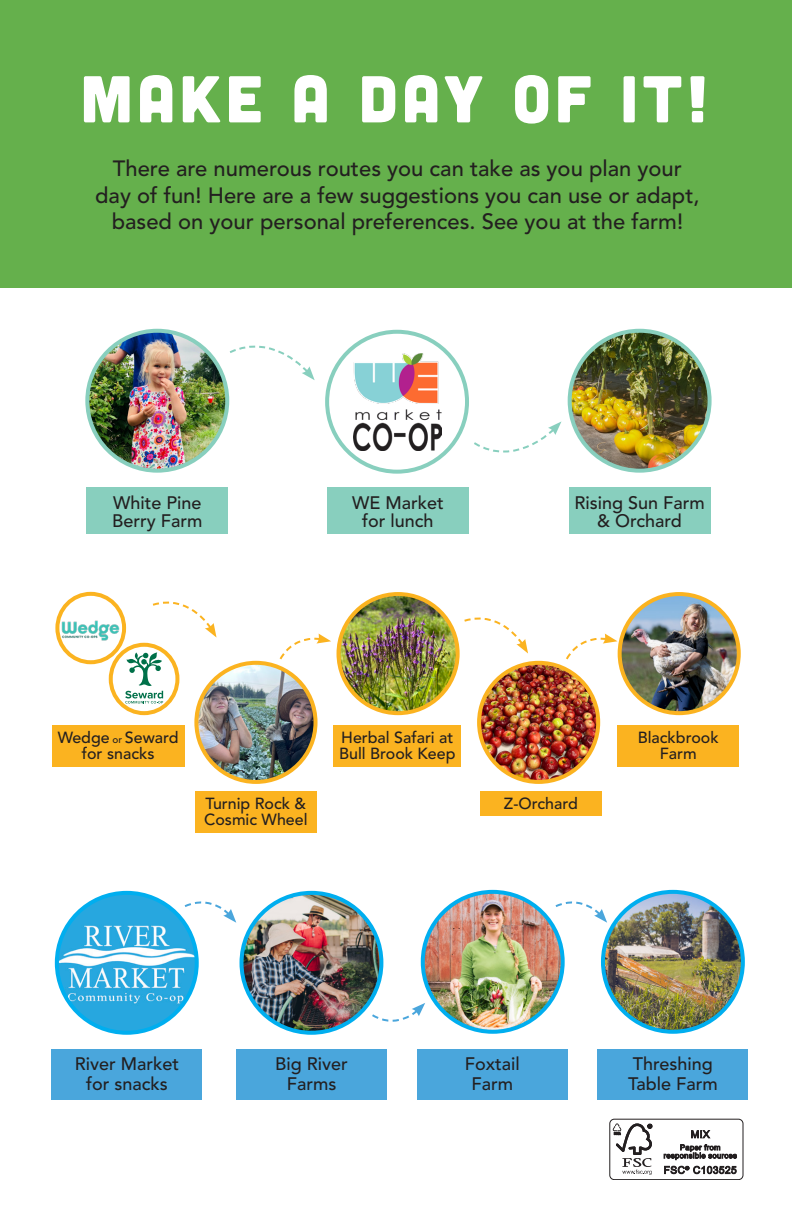
<style>
.page{position:relative;width:792px;height:1224px;background:#fff}
.page>*{position:absolute;margin:0;border:0;box-sizing:border-box;transform-origin:0 0}
.t1{font:66px "Cubano";letter-spacing:.06em;color:#fff}
.t2{font:500 22px/26.4px "Avenir LT Std";color:#231f20;text-align:center}
.t3{font:500 18px/18px "Avenir LT Std";color:#231f20}
.t4{font:500 16px/16px "Avenir LT Std";color:#231f20;text-align:center}
.s1{font-size:10px}
</style>
<div class="page">
<div style="left:0;top:0;width:792px;height:288px;background:#65b04c"></div>
<img style="left:87px;top:331px;width:140px;height:140px;border-radius:70px">
<div style="left:85px;top:329px;width:144px;height:144px;border:4px solid #88cfbe;border-radius:50%"></div>
<div style="left:86px;top:488px;width:142px;height:46px;background:#88cfbe"></div>
<div style="left:327px;top:488px;width:142px;height:46px;background:#88cfbe"></div>
<div style="left:569px;top:488px;width:142px;height:46px;background:#88cfbe"></div>
<svg style="left:229px;top:345px;width:86px;height:35px"></svg>
<svg style="left:474px;top:421px;width:87px;height:32px"></svg>
<img style="left:570px;top:331px;width:140px;height:140px;border-radius:70px">
<div style="left:568px;top:329px;width:144px;height:144px;border:4px solid #88cfbe;border-radius:50%"></div>
<img style="left:353px;top:353px;width:88px;height:97px">
<div style="left:325px;top:330px;width:144px;height:144px;border:4px solid #88cfbe;border-radius:50%"></div>
<svg style="left:553px;top:901px;width:54px;height:22px"></svg>
<svg style="left:182px;top:901px;width:54px;height:22px"></svg>
<svg style="left:370px;top:1003px;width:55px;height:19px"></svg>
<img style="left:423px;top:892px;width:140px;height:140px;border-radius:70px">
<div style="left:421px;top:890px;width:144px;height:144px;border:4px solid #00aeef;border-radius:50%"></div>
<img style="left:603px;top:892px;width:140px;height:140px;border-radius:70px">
<div style="left:601px;top:890px;width:144px;height:144px;border:4px solid #00aeef;border-radius:50%"></div>
<div style="left:236px;top:1049px;width:151px;height:51px;background:#4aa6dc"></div>
<div style="left:52px;top:1049px;width:150px;height:51px;background:#4aa6dc"></div>
<div style="left:417px;top:1049px;width:150px;height:51px;background:#4aa6dc"></div>
<div style="left:598px;top:1049px;width:150px;height:51px;background:#4aa6dc"></div>
<img style="left:242px;top:893px;width:139px;height:140px;border-radius:70px">
<div style="left:240px;top:891px;width:143px;height:144px;border:4px solid #00aeef;border-radius:50%"></div>
<img style="left:57px;top:893px;width:140px;height:140px;border-radius:70px">
<div style="left:55px;top:891px;width:144px;height:144px;border:4px solid #00aeef;border-radius:50%"></div>
<img style="left:60px;top:612px;width:63px;height:37px">
<div style="left:55px;top:592px;width:71px;height:72px;border:4px solid #fbb320;border-radius:50%"></div>
<svg style="left:125px;top:652px;width:38px;height:52px"></svg>
<div style="left:109px;top:643px;width:70px;height:72px;border:4px solid #fbb320;border-radius:50%"></div>
<svg style="left:152px;top:601px;width:65px;height:37px"></svg>
<svg style="left:279px;top:634px;width:52px;height:26px"></svg>
<svg style="left:566px;top:634px;width:52px;height:26px"></svg>
<svg style="left:464px;top:617px;width:64px;height:37px"></svg>
<img style="left:339px;top:594px;width:119px;height:119px;border-radius:60px">
<div style="left:337px;top:592px;width:123px;height:123px;border:4px solid #fbb320;border-radius:50%"></div>
<img style="left:620px;top:594px;width:119px;height:119px;border-radius:60px">
<div style="left:618px;top:592px;width:123px;height:123px;border:4px solid #fbb320;border-radius:50%"></div>
<div style="left:195px;top:791px;width:121px;height:41px;background:#fbb320"></div>
<div style="left:480px;top:791px;width:121px;height:25px;background:#fbb320"></div>
<div style="left:333px;top:725px;width:128px;height:41px;background:#fbb320"></div>
<div style="left:618px;top:725px;width:121px;height:41px;background:#fbb320"></div>
<img style="left:196px;top:663px;width:120px;height:119px;border-radius:60px">
<div style="left:194px;top:661px;width:124px;height:123px;border:4px solid #fbb320;border-radius:50%"></div>
<img style="left:479px;top:663px;width:119px;height:119px;border-radius:60px">
<div style="left:477px;top:661px;width:123px;height:123px;border:4px solid #fbb320;border-radius:50%"></div>
<div style="left:52px;top:725px;width:133px;height:41px;background:#fbb320"></div>
<div style="left:609px;top:1119px;width:134px;height:61px;border:1px solid #231f20;border-radius:5px"></div>
<svg style="left:691px;top:1130px;width:19px;height:8px"></svg>
<svg style="left:664px;top:1144px;width:73px;height:16px"></svg>
<svg style="left:664px;top:1166px;width:73px;height:8px"></svg>
<svg style="left:613px;top:1123px;width:39px;height:52px"></svg>
<p class="t1" style="left:81px;top:57px;width:629px">MAKE A DAY OF IT!</p>
<p class="t2" style="left:95px;top:156px;width:606px">There are numerous routes you can take as you plan your day of fun! Here are a few suggestions you can use or adapt, based on your personal preferences. See you at the farm!</p>
<p class="t3" style="left:112px;top:494px;width:92px">White Pine<br>Berry Farm</p>
<p class="t3" style="left:352px;top:494px;width:93px">WE Market</p>
<p class="t3" style="left:362px;top:512px;width:73px">for lunch</p>
<p class="t3" style="left:574px;top:494px;width:132px">Rising Sun Farm</p>
<p class="t3" style="left:597px;top:512px;width:86px">&amp; Orchard</p>
<p class="t4" style="left:58px;top:730px;width:122px">Wedge <span class="s1">or</span> Seward for snacks</p>
<p class="t4" style="left:638px;top:730px;width:82px">Blackbrook</p>
<p class="t4" style="left:341px;top:730px;width:114px">Herbal Safari at</p>
<p class="t4" style="left:339px;top:746px;width:118px">Bull Brook Keep</p>
<p class="t4" style="left:660px;top:746px;width:39px">Farm</p>
<p class="t4" style="left:206px;top:796px;width:102px">Turnip Rock &amp;</p>
<p class="t4" style="left:204px;top:812px;width:105px">Cosmic Wheel</p>
<p class="t3" style="left:75px;top:1055px;width:106px">River Market</p>
<p class="t3" style="left:86px;top:1075px;width:83px">for snacks</p>
<p class="t3" style="left:275px;top:1055px;width:74px">Big River</p>
<p class="t3" style="left:287px;top:1075px;width:51px">Farms</p>
<p class="t4" style="left:504px;top:796px;width:75px">Z-Orchard</p>
<p class="t3" style="left:465px;top:1055px;width:57px">Foxtail</p>
<p class="t3" style="left:471px;top:1075px;width:43px">Farm</p>
<p class="t3" style="left:633px;top:1055px;width:82px">Threshing</p>
<p class="t3" style="left:628px;top:1075px;width:91px">Table Farm</p>
</div>
